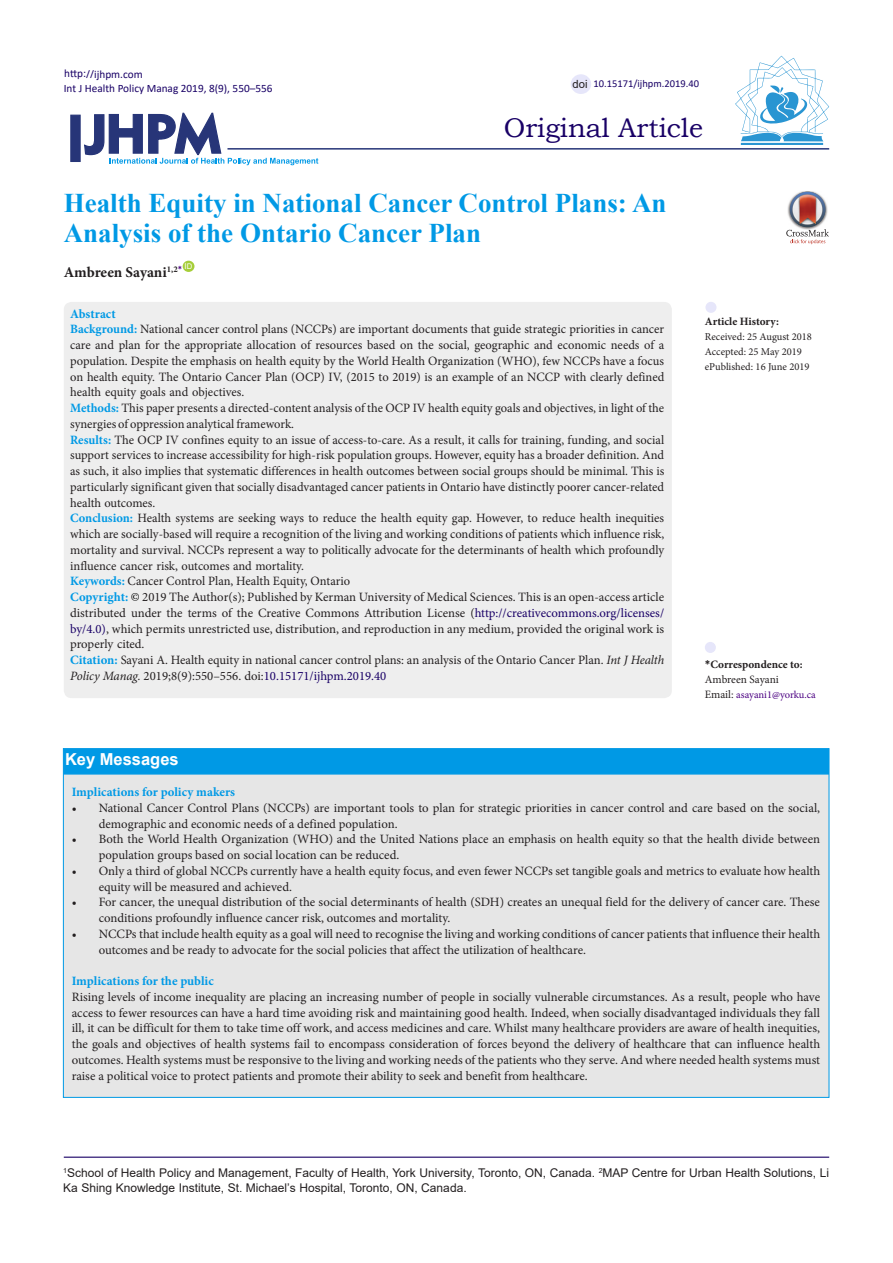
<style>
.page{position:relative;width:893px;height:1263px;background:#fff}
.page>*{position:absolute;margin:0;border:0;box-sizing:border-box;transform-origin:0 0}
.Default{font:700 27px/30px "Times New Roman";color:#0099e5}
.t1{font:27px "Bookman Old Style";color:#190066}
.t2{font:700 16.5px "Arial";color:#fff}
.Default-2{font:700 15px "Minion Pro";letter-spacing:-.005em;color:#231f20}
.Default-3{font:12.75px/15.8px "Minion Pro";color:#231f20}
.Default-4{font:700 12.75px "Minion Pro";color:#0099e5}
.t3{font:12px/14.4px "Arial";color:#231f20}
.t4{font:11.25px "Calibri";color:#190066}
.t5{font:700 11.25px "Minion Pro";color:#231f20}
.t6{font:11.25px "Minion Pro";letter-spacing:-.005em;color:#231f20}
.t7{font:11.25px "Arial";color:#231f20}
.t8{font:10.5px "Minion Pro";color:#231f20}
.t9{font:10.5px "Minion Pro";letter-spacing:-.005em;color:#4b0082}
.t10{font:10.5px "Calibri";color:#190066}
.t11{font:7.8px "Arial";color:#fff}
.s1{font-weight:700;color:#0099e5}
.s2{color:#000}
.s3{color:#190066}
.s4{font-style:italic}
.s5{font-family:"Calibri"}
.s6{font-size:11.25px;color:#231f20}
</style>
<div class="page">
<svg style="left:84px;top:112px;width:234px;height:53px"></svg>
<div style="left:70px;top:115px;width:11px;height:47px;background:#273578;border:1px solid #273578"></div>
<div style="left:183px;top:261px;width:11px;height:11px;background:#a6ce39;border-radius:50%"></div>
<hr style="left:227px;top:148px;width:602px;height:2px;background:#273578">
<div style="left:64px;top:302px;width:608px;height:396px;background:#eee;border-radius:8px"></div>
<div style="left:705px;top:642px;width:11px;height:11px;background:#e6e6fa;border-radius:50%"></div>
<div style="left:705px;top:302px;width:11px;height:11px;background:#e6e6fa;border-radius:50%"></div>
<hr style="left:64px;top:1156px;width:765px;height:2px;background:#190066">
<hr style="left:741px;top:143px;width:82px;height:2px;background:#2995d2">
<svg style="left:735px;top:56px;width:94px;height:85px"></svg>
<div style="left:571px;top:74px;width:20px;height:20px;background:#e6e6fa;border-radius:50%"></div>
<img style="left:801px;top:191px;width:13px;height:1px">
<svg style="left:786px;top:192px;width:43px;height:52px"></svg>
<div style="left:63px;top:748px;width:766px;height:349px;background:#e6e6e6;border:1px solid #0099e5"></div>
<div style="left:63px;top:749px;width:766px;height:25px;background:#0099e5"></div>
<p class="t4" style="left:64px;top:66px;width:80px">http://ijhpm.com</p>
<p class="t4" style="left:64px;top:81px;width:210px">Int J Health Policy Manag 2019, 8(9), 550–556</p>
<p class="t7" style="left:573px;top:76px;width:17px">doi</p>
<p class="t10" style="left:593px;top:76px;width:107px">10.15171/ijhpm.2019.40</p>
<p class="t1" style="left:504px;top:110px;width:201px">Original Article</p>
<p class="Default" style="left:64px;top:188px;width:604px">Health Equity in National Cancer Control Plans: An<br>Analysis of the Ontario Cancer Plan</p>
<p class="Default-2" style="left:64px;top:262px;width:120px">Ambreen Sayani<sup>1,2</sup><sup>*</sup></p>
<p class="t11" style="left:185px;top:261px;width:9px">ID</p>
<p class="Default-4" style="left:70px;top:304px;width:47px">Abstract</p>
<p class="Default-3" style="left:70px;top:321px;width:596px;text-align:justify"><span class="s1">Background:</span> National cancer control plans (NCCPs) are important documents that guide strategic priorities in cancer care and plan for the appropriate allocation of resources based on the social, geographic and economic needs of a population. Despite the emphasis on health equity by the World Health Organization (WHO), few NCCPs have a focus on health equity. The Ontario Cancer Plan (OCP) IV, (2015 to 2019) is an example of an NCCP with clearly defined health equity goals and objectives.</p>
<p class="Default-3" style="left:70px;top:400px;width:596px"><span class="s1">Methods:</span> This paper presents a directed-content analysis of the OCP IV health equity goals and objectives, in light of the synergies of oppression analytical framework.</p>
<p class="Default-3" style="left:70px;top:432px;width:596px;text-align:justify"><span class="s1">Results:</span> The OCP IV confines equity to an issue of access-to-care. As a result, it calls for training, funding, and social support services to increase accessibility for high-risk population groups. However, equity has a broader definition. And as such, it also implies that systematic differences in health outcomes between social groups should be minimal. This is particularly significant given that socially disadvantaged cancer patients in Ontario have distinctly poorer cancer-related health outcomes.</p>
<p class="Default-3" style="left:70px;top:510px;width:596px;text-align:justify"><span class="s1">Conclusion:</span> Health systems are seeking ways to reduce the health equity gap. However, to reduce health inequities which are socially-based will require a recognition of the living and working conditions of patients which influence risk, mortality and survival. NCCPs represent a way to politically advocate for the determinants of health which profoundly influence cancer risk, outcomes and mortality.</p>
<p class="Default-3" style="left:70px;top:573px;width:281px"><span class="s1">Keywords:</span> Cancer Control Plan, Health Equity, Ontario</p>
<p class="Default-3" style="left:70px;top:589px;width:596px;text-align:justify"><span class="s1">Copyright:</span> <span class="s2">©</span> 2019 The Author(s); Published by Kerman University of Medical Sciences. This is an open-access article distributed under the terms of the Creative Commons Attribution License (<span class="s3">http://creativecommons.org/licenses/ by/4.0)</span>, which permits unrestricted use, distribution, and reproduction in any medium, provided the original work is properly cited.</p>
<p class="Default-3" style="left:70px;top:652px;width:596px"><span class="s1">Citation:</span> Sayani A. Health equity in national cancer control plans: an analysis of the Ontario Cancer Plan. <span class="s4">Int J Health<br>Policy Manag.</span> 2019;8(9):550–556. doi:<span class="s3">10.15171/ijhpm.2019.40</span></p>
<p class="t5" style="left:705px;top:656px;width:99px"><span class="s5">*</span>Correspondence to:</p>
<p class="t5" style="left:705px;top:313px;width:76px">Article History:</p>
<p class="t8" style="left:705px;top:329px;width:109px">Received: 25 August 2018</p>
<p class="t8" style="left:705px;top:344px;width:99px">Accepted: 25 May 2019</p>
<p class="t8" style="left:705px;top:359px;width:106px">ePublished: 16 June 2019</p>
<p class="t6" style="left:705px;top:672px;width:76px">Ambreen Sayani</p>
<p class="t9" style="left:705px;top:688px;width:113px"><span class="s6">Email:</span> asayani1@yorku.ca</p>
<p class="t2" style="left:65px;top:748px;width:115px">Key Messages</p>
<p class="Default-4" style="left:72px;top:783px;width:165px">Implications for policy makers</p>
<p class="Default-3" style="left:99px;top:800px;width:723px;text-indent:-27px">• National Cancer Control Plans (NCCPs) are important tools to plan for strategic priorities in cancer control and care based on the social, demographic and economic needs of a defined population.</p>
<p class="Default-3" style="left:99px;top:831px;width:723px;text-indent:-27px">• Both the World Health Organization (WHO) and the United Nations place an emphasis on health equity so that the health divide between population groups based on social location can be reduced.</p>
<p class="Default-3" style="left:99px;top:863px;width:723px;text-indent:-27px">• Only a third of global NCCPs currently have a health equity focus, and even fewer NCCPs set tangible goals and metrics to evaluate how health equity will be measured and achieved.</p>
<p class="Default-3" style="left:99px;top:894px;width:723px;text-indent:-27px">• For cancer, the unequal distribution of the social determinants of health (SDH) creates an unequal field for the delivery of cancer care. These conditions profoundly influence cancer risk, outcomes and mortality.</p>
<p class="Default-3" style="left:99px;top:926px;width:723px;text-indent:-27px">• NCCPs that include health equity as a goal will need to recognise the living and working conditions of cancer patients that influence their health outcomes and be ready to advocate for the social policies that affect the utilization of healthcare.</p>
<p class="Default-4" style="left:72px;top:972px;width:144px">Implications for the public</p>
<p class="Default-3" style="left:72px;top:989px;width:750px;text-align:justify">Rising levels of income inequality are placing an increasing number of people in socially vulnerable circumstances. As a result, people who have access to fewer resources can have a hard time avoiding risk and maintaining good health. Indeed, when socially disadvantaged individuals they fall ill, it can be difficult for them to take time off work, and access medicines and care. Whilst many healthcare providers are aware of health inequities, the goals and objectives of health systems fail to encompass consideration of forces beyond the delivery of healthcare that can influence health outcomes. Health systems must be responsive to the living and working needs of the patients who they serve. And where needed health systems must raise a political voice to protect patients and promote their ability to seek and benefit from healthcare.</p>
<p class="t3" style="left:63px;top:1165px;width:767px"><sup>1</sup>School of Health Policy and Management, Faculty of Health, York University, Toronto, ON, Canada. <sup>2</sup>MAP Centre for Urban Health Solutions, Li<br>Ka Shing Knowledge Institute, St. Michael’s Hospital, Toronto, ON, Canada.</p>
</div>
